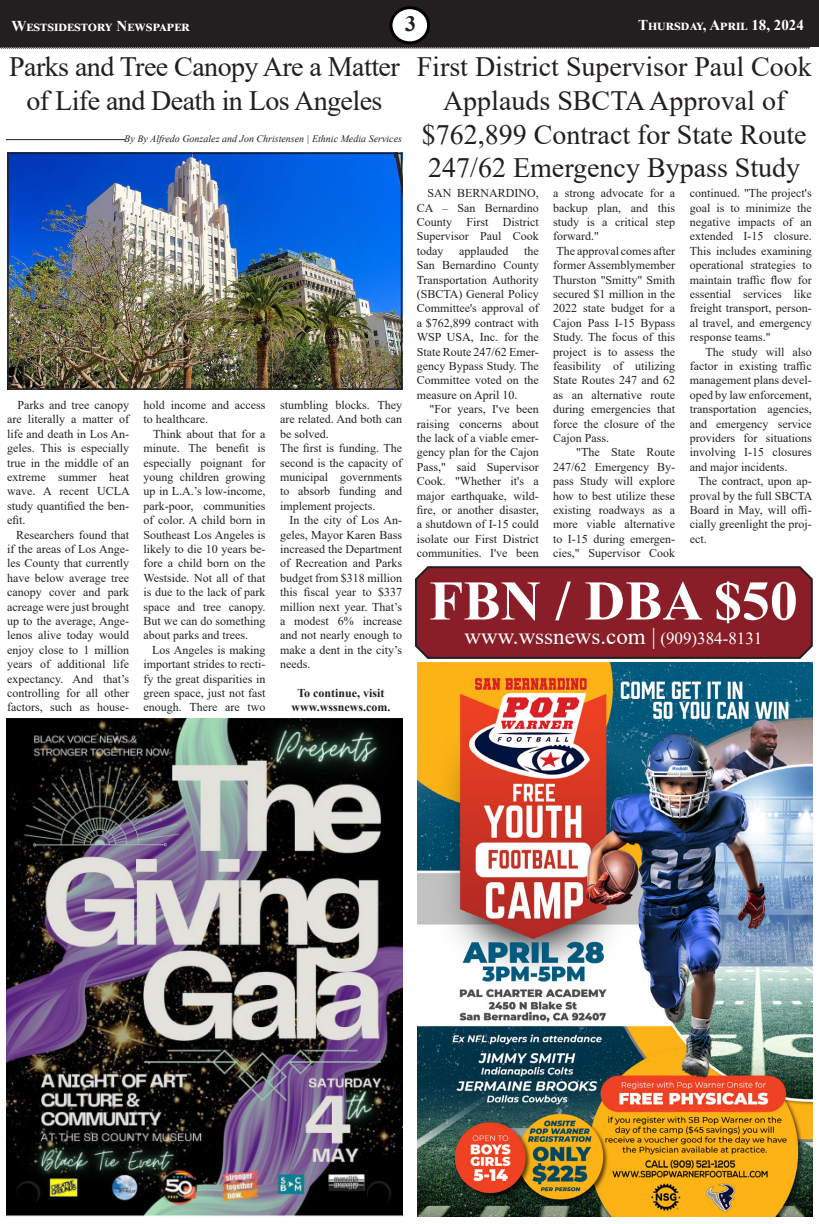
<style>
.page{position:relative;width:819px;height:1224px;background:#fff}
.page>*{position:absolute;margin:0;border:0;box-sizing:border-box;transform-origin:0 0}
.t1{font:700 56px "Times New Roman";color:#fff}
.t2{font:28px/33.6px "Times New Roman";color:#231f20;text-align:center}
.t3{font:28px/33.6px "Times New Roman";letter-spacing:-.02em;color:#231f20;text-align:center}
.t4{font:23px "Times New Roman";color:#fff}
.t5{font:700 22px "Times New Roman";color:#231f20}
.t6{font:700 15px "Times New Roman";color:#fff}
.t7{font:12px/14.4px "Times New Roman";color:#231f20;text-align:justify}
.t8{font:700 12px "Times New Roman";color:#231f20}
.t9{font:italic 10px "Times New Roman";color:#231f20}
.s1{font-size:17px}
</style>
<div class="page">
<div style="left:0;top:0;width:819px;height:46px;background:#231f20"></div>
<svg style="left:0;top:44px;width:813px;height:5px"></svg>
<div style="left:391px;top:8px;width:38px;height:35px;background:#fff;border-radius:50%"></div>
<div style="left:389px;top:6px;width:41px;height:38px;border:3px solid #000;border-radius:50%"></div>
<svg style="left:415px;top:566px;width:398px;height:93px;background:#85202a"></svg>
<img style="left:7px;top:718px;width:395px;height:499px">
<img style="left:417px;top:663px;width:396px;height:554px">
<hr style="left:6px;top:139px;width:119px;height:1px;background:#231f20">
<img style="left:10px;top:156px;width:389px;height:231px">
<div style="left:7px;top:153px;width:395px;height:237px;border:2px solid #231f20"></div>
<p class="t6" style="left:11px;top:15px;width:180px">Westsidestory Newspaper</p>
<h3 class="t5" style="left:405px;top:8px;width:12px">3</h3>
<p class="t6" style="left:638px;top:14px;width:167px">Thursday, April 18, 2024</p>
<p class="t3" style="left:9px;top:49px;width:392px">Parks and Tree Canopy Are a Matter of Life and Death in Los Angeles</p>
<p class="t2" style="left:417px;top:49px;width:397px">First District Supervisor Paul Cook<br>Applauds SBCTA Approval of $762,899 Contract for State Route<br>247/62 Emergency Bypass Study</p>
<p class="t9" style="left:124px;top:132px;width:279px">By By Alfredo Gonzalez and Jon Christensen | Ethnic Media Services</p>
<p class="t7" style="left:7px;top:397px;width:124px;text-indent:10px">Parks and tree canopy are literally a matter of life and death in Los An&shy;geles. This is especially true in the middle of an extreme summer heat wave. A recent UCLA study quantified the ben&shy;efit.</p>
<p class="t7" style="left:7px;top:527px;width:124px;text-indent:9px">Researchers found that if the areas of Los Ange&shy;les County that currently have below average tree canopy cover and park acreage were just brought up to the average, Ange&shy;lenos alive today would enjoy close to 1 million years of additional life expectancy. And that’s controlling for all other factors, such as house-</p>
<p class="t7" style="left:144px;top:397px;width:124px">hold income and access to healthcare.</p>
<p class="t7" style="left:144px;top:426px;width:124px;text-indent:10px">Think about that for a minute. The benefit is especially poignant for young children growing up in L.A.’s low-income, park-poor, communities of color. A child born in Southeast Los Angeles is likely to die 10 years be&shy;fore a child born on the Westside. Not all of that is due to the lack of park space and tree canopy.<br>But we can do something about parks and trees.</p>
<p class="t7" style="left:144px;top:642px;width:124px;text-indent:9px">Los Angeles is making important strides to recti&shy;fy the great disparities in green space, just not fast enough. There are two</p>
<p class="t7" style="left:280px;top:397px;width:124px">stumbling blocks. They are related. And both can be solved.</p>
<p class="t7" style="left:280px;top:441px;width:124px">The first is funding. The second is the capacity of municipal governments to absorb funding and implement projects.</p>
<p class="t7" style="left:280px;top:513px;width:124px;text-indent:10px">In the city of Los An&shy;geles, Mayor Karen Bass increased the Department of Recreation and Parks budget from $318 million this fiscal year to $337 million next year. That’s a modest 6% increase and not nearly enough to make a dent in the city’s needs.</p>
<p class="t8" style="left:297px;top:684px;width:89px">To continue, visit</p>
<p class="t8" style="left:292px;top:699px;width:100px">www.wssnews.com.</p>
<p class="t7" style="left:417px;top:186px;width:124px;text-indent:11px">SAN BERNARDINO, CA – San Bernardino County First District Supervisor Paul Cook today</p>
<p class="t7" style="left:417px;top:243px;width:124px;text-indent:107px">the San Bernardino County Transportation Authority (SBCTA) General Policy Committee's approval of a $762,899 contract with WSP USA, Inc. for the State Route 247/62 Emer&shy;gency Bypass Study. The Committee voted on the measure on April 10.</p>
<p class="t7" style="left:417px;top:402px;width:124px;text-indent:13px">"For years, I've been raising concerns about the lack of a viable emer&shy;gency plan for the Cajon Pass," said Supervisor Cook. "Whether it's a major earthquake, wild&shy;fire, or another disaster, a shutdown of I-15 could isolate our First District communities. I've been</p>
<p class="t7" style="left:459px;top:243px;width:51px">applauded</p>
<p class="t7" style="left:553px;top:186px;width:124px">a strong advocate for a backup plan, and this study is a critical step forward."</p>
<p class="t7" style="left:553px;top:243px;width:124px">The approval comes after former Assemblymember Thurston "Smitty" Smith secured $1 million in the 2022 state budget for a Cajon Pass I-15 Bypass Study. The focus of this project is to assess the feasibility of utilizing State Routes 247 and 62 as an alternative route during emergencies that force the closure of the Cajon Pass.</p>
<p class="t7" style="left:553px;top:445px;width:124px;text-indent:23px">"The State Route 247/62 Emergency By&shy;pass Study will explore how to best utilize these existing roadways as a more viable alternative to I-15 during emergen&shy;cies," Supervisor Cook</p>
<p class="t7" style="left:690px;top:186px;width:124px">continued. "The project's goal is to minimize the negative impacts of an extended I-15 closure.<br>This includes examining operational strategies to maintain traffic flow for essential services like freight transport, person&shy;al travel, and emergency response teams."</p>
<p class="t7" style="left:690px;top:344px;width:124px;text-indent:16px">The study will also factor in existing traffic management plans devel&shy;oped by law enforcement, transportation agencies, and emergency service providers for situations involving I-15 closures and major incidents.</p>
<p class="t7" style="left:690px;top:474px;width:124px;text-indent:9px">The contract, upon ap&shy;proval by the full SBCTA Board in May, will offi&shy;cially greenlight the proj&shy;ect.</p>
<p class="t1" style="left:429px;top:560px;width:370px">FBN / DBA $50</p>
<p class="t4" style="left:465px;top:620px;width:299px">www.wssnews.com | <span class="s1">(909)384-8131</span></p>
</div>
